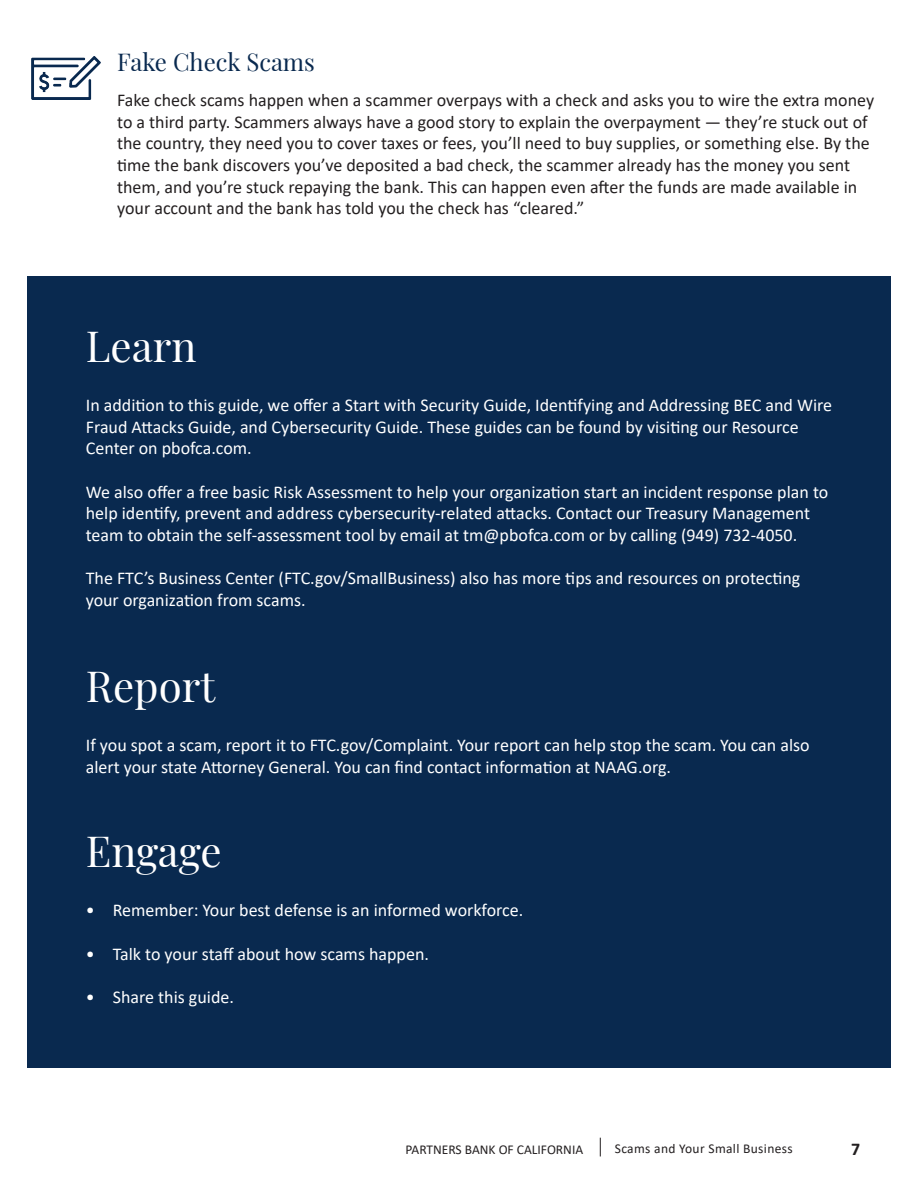
<style>
.page{position:relative;width:918px;height:1188px;background:#fff}
.page>*{position:absolute;margin:0;border:0;box-sizing:border-box;transform-origin:0 0}
.t1{font:42px "Playfair Display";color:#fff}
.t2{font:24px "Playfair Display";color:#09294f}
.t3{font:18px/21.6px "Calibri";color:#fff}
.t4{font:18px/21.6px "Calibri";color:#231f20}
.t5{font:700 18px "Calibri";color:#231f20}
.t6{font:13.5px "Calibri";letter-spacing:.025em;color:#231f20}
.t7{font:13.5px "Calibri";color:#231f20}
</style>
<div class="page">
<svg style="left:600px;top:1138px;width:1px;height:18px"></svg>
<div style="left:27px;top:276px;width:864px;height:792px;background:#09294f"></div>
<img style="left:32px;top:56px;width:69px;height:44px">
<h3 class="t2" style="left:117px;top:43px;width:199px">Fake Check Scams</h3>
<p class="t4" style="left:117px;top:89px;width:759px">Fake check scams happen when a scammer overpays with a check and asks you to wire the extra money to a third party. Scammers always have a good story to explain the overpayment — they’re stuck out of the country, they need you to cover taxes or fees, you’ll need to buy supplies, or something else. By the time the bank discovers you’ve deposited a bad check, the scammer already has the money you sent them, and you’re stuck repaying the bank. This can happen even after the funds are made available in your account and the bank has told you the check has “cleared.”</p>
<h2 class="t1" style="left:86px;top:314px;width:112px">Learn</h2>
<p class="t3" style="left:86px;top:394px;width:748px">In addition to this guide, we offer a Start with Security Guide, Identifying and Addressing BEC and Wire<br>Fraud Attacks Guide, and Cybersecurity Guide. These guides can be found by visiting our Resource<br>Center on pbofca.com.</p>
<p class="t3" style="left:86px;top:480px;width:744px">We also offer a free basic Risk Assessment to help your organization start an incident response plan to help identify, prevent and address cybersecurity-related attacks. Contact our Treasury Management team to obtain the self-assessment tool by email at tm@pbofca.com or by calling (949) 732-4050.</p>
<p class="t3" style="left:86px;top:567px;width:716px">The FTC’s Business Center (FTC.gov/SmallBusiness) also has more tips and resources on protecting your organization from scams.</p>
<h2 class="t1" style="left:86px;top:654px;width:131px">Report</h2>
<p class="t3" style="left:86px;top:734px;width:725px">If you spot a scam, report it to FTC.gov/Complaint. Your report can help stop the scam. You can also alert your state Attorney General. You can find contact information at NAAG.org.</p>
<h2 class="t1" style="left:86px;top:819px;width:137px">Engage</h2>
<p class="t3" style="left:86px;top:899px;width:439px">• Remember: Your best defense is an informed workforce.</p>
<p class="t3" style="left:86px;top:942px;width:345px">• Talk to your staff about how scams happen.</p>
<p class="t3" style="left:86px;top:985px;width:150px">• Share this guide.</p>
<p class="t7" style="left:406px;top:1140px;width:179px">PARTNERS BANK OF CALIFORNIA</p>
<p class="t6" style="left:615px;top:1140px;width:179px">Scams and Your Small Business</p>
<p class="t5" style="left:851px;top:1136px;width:11px">7</p>
</div>
